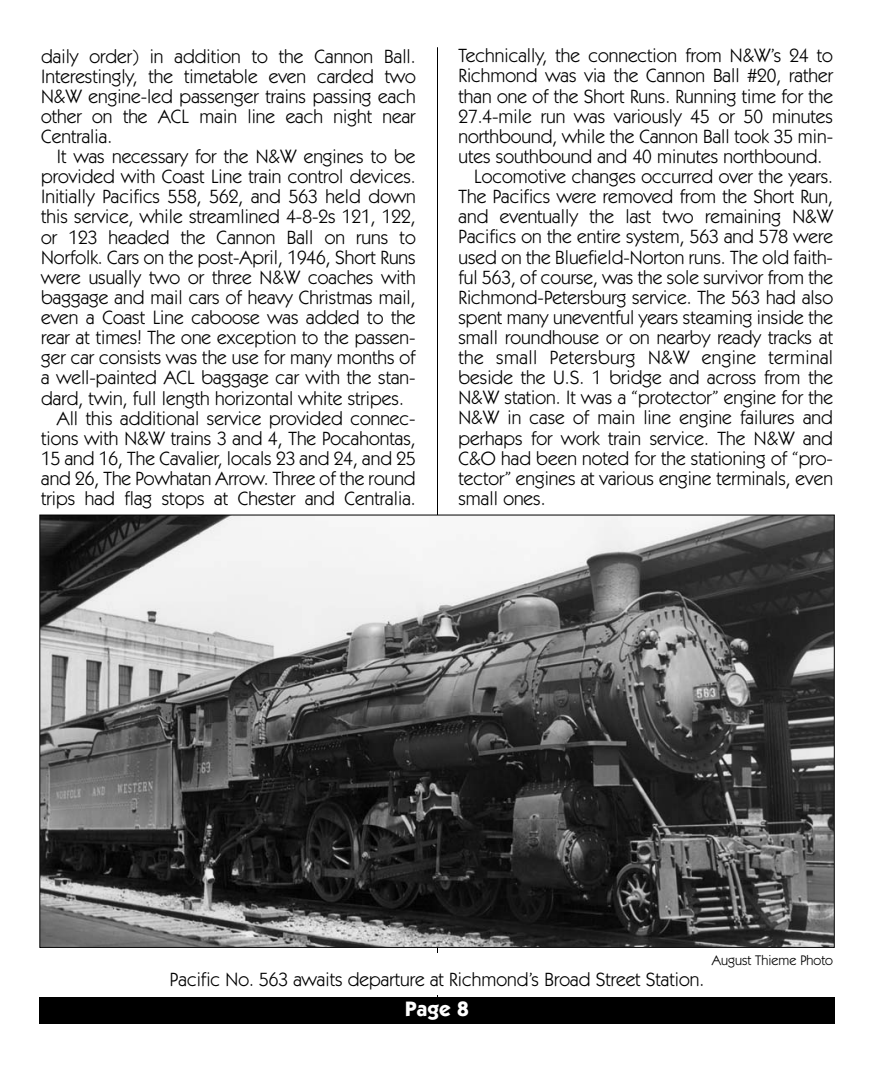
<style>
.page{position:relative;width:882px;height:1071px;background:#fff}
.page>*{position:absolute;margin:0;border:0;box-sizing:border-box;transform-origin:0 0}
.t1{font:700 21px "Itc Kabel";color:#fff}
.t2{font:19.25px/20.1px "Itc Kabel";color:#000;text-align:justify}
.t3{font:19.25px "Itc Kabel";letter-spacing:.02em;color:#000}
.t4{font:14px "Itc Kabel";color:#000}
</style>
<div class="page">
<hr style="left:437px;top:47px;width:1px;height:951px;background:#000">
<div style="left:39px;top:998px;width:796px;height:26px;background:#000"></div>
<img style="left:41px;top:517px;width:792px;height:429px">
<p class="t2" style="left:41px;top:47px;width:376px">daily order) in addition to the Cannon Ball.<br>Interestingly, the timetable even carded two N&amp;W engine-led passenger trains passing each other on the ACL main line each night near Centralia.</p>
<p class="t2" style="left:57px;top:148px;width:360px">It was necessary for the N&amp;W engines to be</p>
<p class="t2" style="left:41px;top:168px;width:376px">provided with Coast Line train control devices.</p>
<p class="t2" style="left:41px;top:188px;width:376px">Initially Pacifics 558, 562, and 563 held down</p>
<p class="t2" style="left:41px;top:208px;width:376px">this service, while streamlined 4-8-2s 121, 122,</p>
<p class="t2" style="left:41px;top:228px;width:376px">or 123 headed the Cannon Ball on runs to</p>
<p class="t2" style="left:41px;top:248px;width:376px">Norfolk. Cars on the post-April, 1946, Short Runs</p>
<p class="t2" style="left:41px;top:269px;width:376px">were usually two or three N&amp;W coaches with</p>
<p class="t2" style="left:41px;top:289px;width:376px">baggage and mail cars of heavy Christmas mail,</p>
<p class="t2" style="left:41px;top:309px;width:376px">even a Coast Line caboose was added to the</p>
<p class="t2" style="left:41px;top:329px;width:376px">rear at times! The one exception to the passen-</p>
<p class="t2" style="left:41px;top:349px;width:376px">ger car consists was the use for many months of</p>
<p class="t2" style="left:41px;top:369px;width:376px">a well-painted ACL baggage car with the stan-</p>
<p class="t2" style="left:41px;top:389px;width:364px">dard, twin, full length horizontal white stripes.</p>
<p class="t2" style="left:57px;top:409px;width:360px">All this additional service provided connec-</p>
<p class="t2" style="left:41px;top:430px;width:376px">tions with N&amp;W trains 3 and 4, The Pocahontas,</p>
<p class="t2" style="left:41px;top:450px;width:376px">15 and 16, The Cavalier, locals 23 and 24, and 25</p>
<p class="t2" style="left:41px;top:470px;width:376px">and 26, The Powhatan Arrow. Three of the round</p>
<p class="t2" style="left:41px;top:490px;width:376px">trips had flag stops at Chester and Centralia.</p>
<p class="t2" style="left:459px;top:47px;width:376px">Technically, the connection from N&amp;W’s 24 to</p>
<p class="t2" style="left:459px;top:67px;width:376px">Richmond was via the Cannon Ball #20, rather</p>
<p class="t2" style="left:459px;top:87px;width:376px">than one of the Short Runs. Running time for the</p>
<p class="t2" style="left:459px;top:107px;width:376px">27.4-mile run was variously 45 or 50 minutes</p>
<p class="t2" style="left:459px;top:128px;width:376px">northbound, while the Cannon Ball took 35 min-</p>
<p class="t2" style="left:459px;top:148px;width:365px">utes southbound and 40 minutes northbound.</p>
<p class="t2" style="left:474px;top:168px;width:360px">Locomotive changes occurred over the years.</p>
<p class="t2" style="left:459px;top:188px;width:376px">The Pacifics were removed from the Short Run,</p>
<p class="t2" style="left:459px;top:208px;width:376px">and eventually the last two remaining N&amp;W</p>
<p class="t2" style="left:459px;top:228px;width:376px">Pacifics on the entire system, 563 and 578 were</p>
<p class="t2" style="left:459px;top:248px;width:376px">used on the Bluefield-Norton runs. The old faith-</p>
<p class="t2" style="left:459px;top:268px;width:376px">ful 563, of course, was the sole survivor from the</p>
<p class="t2" style="left:459px;top:289px;width:376px">Richmond-Petersburg service. The 563 had also</p>
<p class="t2" style="left:458px;top:309px;width:376px">spent many uneventful years steaming inside the</p>
<p class="t2" style="left:458px;top:329px;width:376px">small roundhouse or on nearby ready tracks at</p>
<p class="t3" style="left:458px;top:350px;width:376px">the small Petersburg N&amp;W engine terminal</p>
<p class="t2" style="left:458px;top:369px;width:376px">beside the U.S. 1 bridge and across from the</p>
<p class="t2" style="left:458px;top:389px;width:376px">N&amp;W station. It was a “protector” engine for the</p>
<p class="t2" style="left:458px;top:409px;width:376px">N&amp;W in case of main line engine failures and</p>
<p class="t2" style="left:458px;top:429px;width:376px">perhaps for work train service. The N&amp;W and</p>
<p class="t2" style="left:458px;top:449px;width:376px">C&amp;O had been noted for the stationing of “pro-</p>
<p class="t2" style="left:458px;top:470px;width:376px">tector” engines at various engine terminals, even</p>
<p class="t2" style="left:458px;top:490px;width:89px">small ones.</p>
<p class="t4" style="left:712px;top:955px;width:123px">August Thieme Photo</p>
<p class="t2" style="left:170px;top:971px;width:536px">Pacific No. 563 awaits departure at Richmond’s Broad Street Station.</p>
<p class="t1" style="left:405px;top:1001px;width:65px">Page 8</p>
</div>
